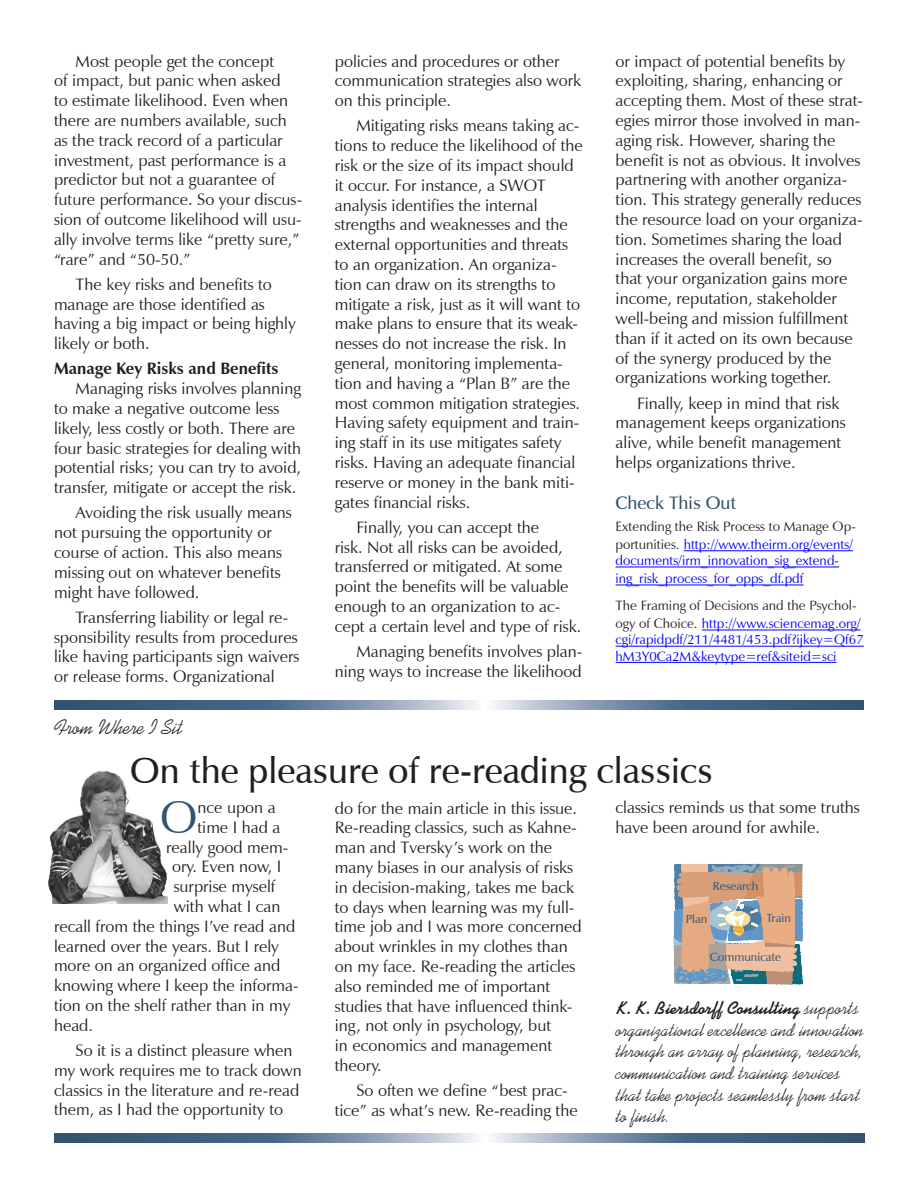
<style>
.page{position:relative;width:918px;height:1188px;background:#fff}
.page>*{position:absolute;margin:0;border:0;box-sizing:border-box;transform-origin:0 0}
.Paragraph_1{font:45.45px "Zapf Humanist 601 BT";color:#32526f}
.Headline_Small{font:600 36px "Zapf Humanist 601 BT";color:#231f20}
.Column_heads{font:21px "Kaufmann BT";color:#231f20}
.Elevator{font:18px/21.6px "Kaufmann BT";color:#231f20}
.t1{font:600 18px "Zapf Humanist 601 BT";color:#32526f}
.Paragraph_1-2{font:16.5px/19.8px "Zapf Humanist 601 BT";color:#231f20}
.Section_Heading{font:700 16.5px "Zapf Humanist 601 BT";color:#231f20}
.Block-Left{font:13.5px/18px "Zapf Humanist 601 BT";color:#231f20}
.Block-Left-2{font:13.5px/18px "Zapf Humanist 601 BT";color:#00f}
.t2{font:600 11.7px "Zapf Humanist 601 BT";color:#375979}
.s1{color:#00f}
.s2{font-weight:700}
</style>
<div class="page">
<img style="left:48px;top:771px;width:120px;height:132px">
<svg style="left:54px;top:1134px;width:810px;height:9px;background:#6a839d"></svg>
<svg style="left:673px;top:863px;width:130px;height:122px;background:#bda99a"></svg>
<svg style="left:54px;top:701px;width:810px;height:9px;background:#6a839d"></svg>
<hr style="left:684px;top:550px;width:169px;height:1px;background:#00f">
<hr style="left:616px;top:567px;width:223px;height:1px;background:#00f">
<hr style="left:616px;top:585px;width:188px;height:1px;background:#00f">
<hr style="left:702px;top:630px;width:159px;height:1px;background:#00f">
<hr style="left:616px;top:646px;width:248px;height:1px;background:#00f">
<hr style="left:616px;top:662px;width:221px;height:1px;background:#00f">
<p class="Paragraph_1-2" style="left:54px;top:51px;width:250px;text-indent:22px">Most people get the concept<br>of impact, but panic when asked<br>to estimate likelihood. Even when there are numbers available, such as the track record of a particular investment, past performance is a predictor but not a guarantee of future performance. So your discus&shy;sion of outcome likelihood will usu&shy;ally involve terms like “pretty sure,” “rare” and “50-50.”</p>
<p class="Paragraph_1-2" style="left:54px;top:274px;width:243px;text-indent:22px">The key risks and benefits to manage are those identified as having a big impact or being highly likely or both.</p>
<p class="Section_Heading" style="left:54px;top:358px;width:226px">Manage Key Risks and Benefits</p>
<p class="Paragraph_1-2" style="left:54px;top:379px;width:249px;text-indent:22px">Managing risks involves planning to make a negative outcome less likely, less costly or both. There are four basic strategies for dealing with potential risks; you can try to avoid, transfer, mitigate or accept the risk.</p>
<p class="Paragraph_1-2" style="left:54px;top:503px;width:239px;text-indent:22px">Avoiding the risk usually means not pursuing the opportunity or course of action. This also means missing out on whatever benefits might have followed.</p>
<p class="Paragraph_1-2" style="left:54px;top:607px;width:247px;text-indent:22px">Transferring liability or legal re&shy;sponsibility results from procedures like having participants sign waivers or release forms. Organizational</p>
<p class="Paragraph_1-2" style="left:335px;top:51px;width:248px">policies and procedures or other communication strategies also work on this principle.</p>
<p class="Paragraph_1-2" style="left:335px;top:116px;width:250px;text-indent:22px">Mitigating risks means taking ac&shy;tions to reduce the likelihood of the risk or the size of its impact should it occur. For instance, a SWOT analysis identifies the internal strengths and weaknesses and the external opportunities and threats to an organization. An organiza&shy;tion can draw on its strengths to mitigate a risk, just as it will want to make plans to ensure that its weak&shy;nesses do not increase the risk. In general, monitoring implementa&shy;tion and having a “Plan B” are the most common mitigation strategies.<br>Having safety equipment and train&shy;ing staff in its use mitigates safety risks. Having an adequate financial reserve or money in the bank miti&shy;gates financial risks.</p>
<p class="Paragraph_1-2" style="left:335px;top:517px;width:248px;text-indent:22px">Finally, you can accept the<br>risk. Not all risks can be avoided, transferred or mitigated. At some point the benefits will be valuable enough to an organization to ac&shy;cept a certain level and type of risk.</p>
<p class="Paragraph_1-2" style="left:335px;top:641px;width:249px;text-align:right">Managing benefits involves plan&shy;ning ways to increase the likelihood</p>
<p class="Paragraph_1-2" style="left:616px;top:51px;width:249px">or impact of potential benefits by exploiting, sharing, enhancing or accepting them. Most of these strat&shy;egies mirror those involved in man&shy;aging risk. However, sharing the benefit is not as obvious. It involves partnering with another organiza&shy;tion. This strategy generally reduces the resource load on your organiza&shy;tion. Sometimes sharing the load increases the overall benefit, so<br>that your organization gains more income, reputation, stakeholder well-being and mission fulfillment than if it acted on its own because of the synergy produced by the organizations working together.</p>
<p class="Paragraph_1-2" style="left:616px;top:393px;width:232px;text-indent:22px">Finally, keep in mind that risk management keeps organizations alive, while benefit management helps organizations thrive.</p>
<p class="t1" style="left:616px;top:492px;width:122px">Check This Out</p>
<p class="Block-Left" style="left:616px;top:517px;width:242px">Extending the Risk Process to Manage Op&shy;portunities. <span class="s1">http://www.theirm.org/events/</span></p>
<p class="Block-Left-2" style="left:616px;top:551px;width:225px">documents/irm_innovation_sig_extend&shy;ing_risk_process_for_opps_df.pdf</p>
<p class="Block-Left" style="left:616px;top:596px;width:246px">The Framing of Decisions and the Psychol&shy;ogy of Choice. <span class="s1">http://www.sciencemag.org/</span></p>
<p class="Block-Left-2" style="left:616px;top:632px;width:250px;line-height:16.2px">cgi/rapidpdf/211/4481/453.pdf?ijkey=Qf67 hM3Y0Ca2M&amp;keytype=ref&amp;siteid=sci</p>
<p class="Column_heads" style="left:54px;top:715px;width:131px">From Where I Sit</p>
<p class="Headline_Small" style="left:130px;top:748px;width:584px">On the pleasure of re-reading classics</p>
<p class="Paragraph_1" style="left:160px;top:789px;width:39px">O</p>
<p class="Paragraph_1-2" style="left:197px;top:797px;width:80px">nce upon a</p>
<p class="Paragraph_1-2" style="left:197px;top:817px;width:85px">time I had a</p>
<p class="Paragraph_1-2" style="left:166px;top:837px;width:124px">really good mem-</p>
<p class="Paragraph_1-2" style="left:172px;top:857px;width:111px">ory. Even now, I</p>
<p class="Paragraph_1-2" style="left:174px;top:877px;width:103px">surprise myself</p>
<p class="Paragraph_1-2" style="left:174px;top:896px;width:108px">with what I can</p>
<p class="Paragraph_1-2" style="left:54px;top:916px;width:243px">recall from the things I’ve read and</p>
<p class="Paragraph_1-2" style="left:54px;top:936px;width:227px">learned over the years. But I rely</p>
<p class="Paragraph_1-2" style="left:54px;top:956px;width:228px">more on an organized office and</p>
<p class="Paragraph_1-2" style="left:54px;top:976px;width:246px">knowing where I keep the informa-</p>
<p class="Paragraph_1-2" style="left:54px;top:995px;width:238px">tion on the shelf rather than in my</p>
<p class="Paragraph_1-2" style="left:54px;top:1015px;width:41px">head.</p>
<p class="Paragraph_1-2" style="left:54px;top:1040px;width:249px;text-indent:22px">So it is a distinct pleasure when my work requires me to track down classics in the literature and re-read them, as I had the opportunity to</p>
<p class="Paragraph_1-2" style="left:335px;top:798px;width:248px">do for the main article in this issue.<br>Re-reading classics, such as Kahne&shy;man and Tversky’s work on the many biases in our analysis of risks in decision-making, takes me back to days when learning was my full&shy;time job and I was more concerned about wrinkles in my clothes than on my face. Re-reading the articles also reminded me of important studies that have influenced think&shy;ing, not only in psychology, but<br>in economics and management theory.</p>
<p class="Paragraph_1-2" style="left:335px;top:1081px;width:244px;text-indent:22px">So often we define “best prac&shy;tice” as what’s new. Re-reading the</p>
<p class="Paragraph_1-2" style="left:616px;top:798px;width:246px">classics reminds us that some truths have been around for awhile.</p>
<p class="t2" style="left:713px;top:879px;width:47px">Research</p>
<p class="t2" style="left:686px;top:912px;width:23px">Plan</p>
<p class="t2" style="left:766px;top:911px;width:26px">Train</p>
<p class="t2" style="left:710px;top:950px;width:73px">Communicate</p>
<p class="Elevator" style="left:617px;top:998px;width:249px"><span class="s2">K. K. Biersdorff Consulting</span> supports organizational excellence and innovation through an array of planning, research, communication and training services that take projects seamlessly from start to finish.</p>
</div>
